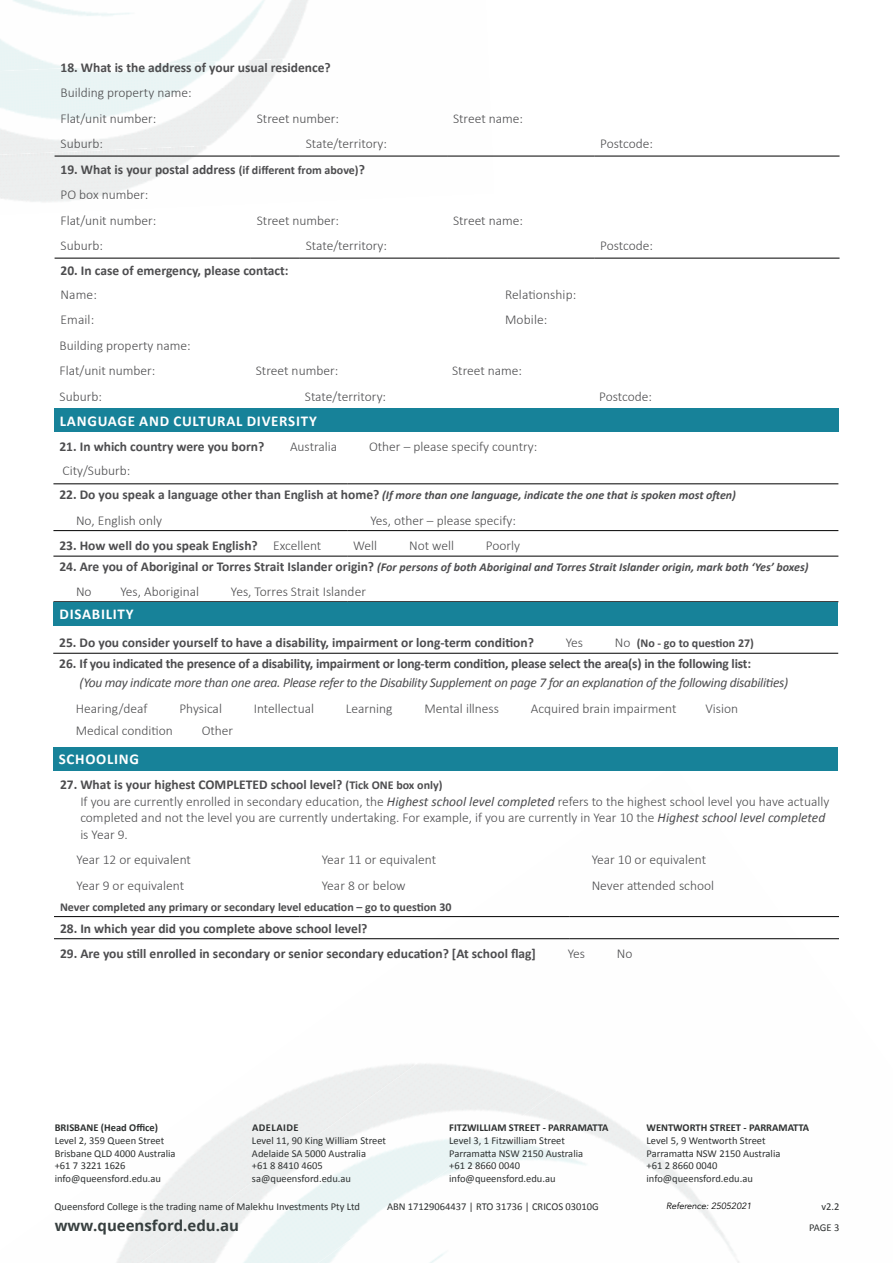
<style>
.page{position:relative;width:893px;height:1263px;background:#fff}
.page>*{position:absolute;margin:0;border:0;box-sizing:border-box;transform-origin:0 0}
.t1{font:700 15px "Calibri";letter-spacing:.05em;color:#fff}
.t2{font:700 15px "Open Sans";color:#373f3f}
.t3{font:300 13.5px/25.5px "Calibri";color:#4d4d4f}
.t4{font:700 13.5px "Calibri";color:#4d4d4f}
.t5{font:italic 13.5px "Calibri";letter-spacing:-.02em;color:#4d4d4f}
.t6{font:italic 700 12px "Calibri";color:#4d4d4f}
.t7{font:700 12px "Calibri";color:#4d4d4f}
.t8{font:10.5px/12.6px "Calibri";color:#2e3131}
.t9{font:700 10.5px "Calibri";color:#2e3131}
.t10{font:700 10.5px "Calibri";letter-spacing:.04em;color:#2e3131}
.t11{font:italic 9px "Avenir";color:#000}
.s1{font-weight:700}
.s2{font-weight:700;font-size:12px}
.s3{font-style:normal;font-size:13.5px}
.s4{font-weight:300}
.s5{font-weight:300;font-size:13.5px}
.s6{font-weight:400;font-style:italic}
</style>
<div class="page">
<img style="left:159px;top:1177px;width:580px;height:86px">
<img style="left:220px;top:1261px;width:520px;height:2px">
<hr style="left:55px;top:156px;width:196px;height:1px;background:#000">
<hr style="left:251px;top:156px;width:49px;height:1px;background:#000">
<hr style="left:300px;top:156px;width:147px;height:1px;background:#000">
<hr style="left:447px;top:156px;width:147px;height:1px;background:#000">
<hr style="left:594px;top:156px;width:245px;height:1px;background:#000">
<hr style="left:55px;top:258px;width:196px;height:1px;background:#000">
<hr style="left:251px;top:258px;width:49px;height:1px;background:#000">
<hr style="left:300px;top:258px;width:147px;height:1px;background:#000">
<hr style="left:447px;top:258px;width:147px;height:1px;background:#000">
<hr style="left:594px;top:258px;width:245px;height:1px;background:#000">
<div style="left:54px;top:409px;width:785px;height:23px;background:#178299"></div>
<hr style="left:53px;top:484px;width:295px;height:1px;background:#000">
<hr style="left:348px;top:484px;width:490px;height:1px;background:#000">
<hr style="left:53px;top:530px;width:295px;height:1px;background:#000">
<hr style="left:348px;top:530px;width:490px;height:1px;background:#000">
<hr style="left:53px;top:556px;width:295px;height:1px;background:#000">
<hr style="left:348px;top:556px;width:490px;height:1px;background:#000">
<hr style="left:53px;top:601px;width:295px;height:1px;background:#000">
<hr style="left:348px;top:601px;width:490px;height:1px;background:#000">
<div style="left:53px;top:747px;width:784px;height:23px;background:#178299"></div>
<hr style="left:54px;top:938px;width:245px;height:1px;background:#000">
<hr style="left:299px;top:938px;width:270px;height:1px;background:#000">
<hr style="left:569px;top:938px;width:270px;height:1px;background:#000">
<hr style="left:54px;top:916px;width:245px;height:1px;background:#000">
<hr style="left:299px;top:916px;width:270px;height:1px;background:#000">
<hr style="left:569px;top:916px;width:270px;height:1px;background:#000">
<div style="left:53px;top:602px;width:785px;height:23px;background:#178299"></div>
<hr style="left:53px;top:653px;width:785px;height:1px;background:#000">
<p class="t4" style="left:61px;top:58px;width:272px">18. What is the address of your usual residence?</p>
<p class="t3" style="left:61px;top:80px;width:133px">Building property name:<br>Flat/unit number:</p>
<p class="t3" style="left:257px;top:105px;width:84px">Street number:</p>
<p class="t3" style="left:453px;top:105px;width:72px">Street name:</p>
<p class="t3" style="left:61px;top:131px;width:44px">Suburb:</p>
<p class="t3" style="left:306px;top:131px;width:83px">State/territory:</p>
<p class="t3" style="left:600px;top:131px;width:54px">Postcode:</p>
<p class="t3" style="left:61px;top:157px;width:306px"><span class="s1">19. What is your postal address</span> <span class="s2">(if different from above)</span><span class="s1">?<br></span>PO box number:<br>Flat/unit number:</p>
<p class="t3" style="left:257px;top:208px;width:84px">Street number:</p>
<p class="t3" style="left:453px;top:208px;width:72px">Street name:</p>
<p class="t3" style="left:61px;top:233px;width:44px">Suburb:</p>
<p class="t3" style="left:306px;top:233px;width:83px">State/territory:</p>
<p class="t3" style="left:600px;top:233px;width:54px">Postcode:</p>
<p class="t4" style="left:61px;top:261px;width:230px">20. In case of emergency, please contact:</p>
<p class="t3" style="left:61px;top:281px;width:38px">Name:</p>
<p class="t3" style="left:505px;top:281px;width:73px">Relationship:</p>
<p class="t3" style="left:61px;top:307px;width:35px">Email:</p>
<p class="t3" style="left:505px;top:307px;width:44px">Mobile:</p>
<p class="t3" style="left:60px;top:332px;width:133px">Building property name:<br>Flat/unit number:</p>
<p class="t3" style="left:256px;top:358px;width:84px">Street number:</p>
<p class="t3" style="left:452px;top:358px;width:72px">Street name:</p>
<p class="t3" style="left:60px;top:384px;width:44px">Suburb:</p>
<p class="t3" style="left:305px;top:384px;width:83px">State/territory:</p>
<p class="t3" style="left:599px;top:384px;width:54px">Postcode:</p>
<p class="t1" style="left:60px;top:410px;width:258px">LANGUAGE AND CULTURAL DIVERSITY</p>
<p class="t4" style="left:59px;top:437px;width:206px">21. In which country were you born?</p>
<p class="t3" style="left:290px;top:434px;width:49px">Australia</p>
<p class="t3" style="left:369px;top:434px;width:170px">Other – please specify country:</p>
<p class="t3" style="left:62px;top:458px;width:69px">City/Suburb:</p>
<p class="t6" style="left:59px;top:486px;width:678px"><span class="s3">22. Do you speak a language other than English at home?</span> (If more than one language, indicate the one that is spoken most often)</p>
<p class="t3" style="left:76px;top:507px;width:87px">No, English only</p>
<p class="t3" style="left:370px;top:507px;width:147px">Yes, other – please specify:</p>
<p class="t4" style="left:59px;top:536px;width:263px">23. How well do you speak English? <span class="s4">Excellent</span></p>
<p class="t3" style="left:353px;top:533px;width:26px">Well</p>
<p class="t3" style="left:409px;top:533px;width:47px">Not well</p>
<p class="t3" style="left:486px;top:533px;width:36px">Poorly</p>
<p class="t6" style="left:59px;top:558px;width:751px"><span class="s3">24. Are you of Aboriginal or Torres Strait Islander origin?</span> (For persons of both Aboriginal and Torres Strait Islander origin, mark both ‘Yes’ boxes)</p>
<p class="t3" style="left:76px;top:578px;width:17px">No</p>
<p class="t3" style="left:120px;top:578px;width:80px">Yes, Aboriginal</p>
<p class="t3" style="left:231px;top:578px;width:137px">Yes, Torres Strait Islander</p>
<p class="t1" style="left:60px;top:604px;width:75px">DISABILITY</p>
<p class="t4" style="left:59px;top:633px;width:476px">25. Do you consider yourself to have a disability, impairment or long-term condition?</p>
<p class="t3" style="left:566px;top:630px;width:19px">Yes</p>
<p class="t7" style="left:615px;top:635px;width:141px"><span class="s5">No</span> (No - go to question 27)</p>
<p class="t4" style="left:59px;top:654px;width:693px">26. If you indicated the presence of a disability, impairment or long-term condition, please select the area(s) in the following list:</p>
<p class="t5" style="left:80px;top:673px;width:710px">(You may indicate more than one area. Please refer to the Disability Supplement on page 7 for an explanation of the following disabilities)</p>
<p class="t3" style="left:76px;top:695px;width:73px">Hearing/deaf</p>
<p class="t3" style="left:179px;top:695px;width:44px">Physical</p>
<p class="t3" style="left:254px;top:695px;width:62px">Intellectual</p>
<p class="t3" style="left:346px;top:695px;width:48px">Learning</p>
<p class="t3" style="left:424px;top:695px;width:76px">Mental illness</p>
<p class="t3" style="left:531px;top:695px;width:147px">Acquired brain impairment</p>
<p class="t3" style="left:705px;top:695px;width:34px">Vision</p>
<p class="t3" style="left:76px;top:718px;width:99px">Medical condition</p>
<p class="t3" style="left:202px;top:718px;width:33px">Other</p>
<p class="t1" style="left:59px;top:749px;width:82px">SCHOOLING</p>
<p class="t3" style="left:80px;top:776px;width:750px;line-height:16.5px;text-indent:-20px"><span class="s1">27. What is your highest COMPLETED school level?</span> <span class="s2">(Tick ONE box only)<br></span>If you are currently enrolled in secondary education, the <span class="s6">Highest school level completed</span> refers to the highest school level you have actually completed and not the level you are currently undertaking. For example, if you are currently in Year 10 the <span class="s6">Highest school level completed </span>is Year 9.</p>
<p class="t3" style="left:77px;top:847px;width:116px">Year 12 or equivalent</p>
<p class="t3" style="left:322px;top:847px;width:116px">Year 11 or equivalent</p>
<p class="t3" style="left:592px;top:847px;width:116px">Year 10 or equivalent</p>
<p class="t3" style="left:77px;top:872px;width:109px">Year 9 or equivalent</p>
<p class="t3" style="left:322px;top:872px;width:85px">Year 8 or below</p>
<p class="t3" style="left:592px;top:872px;width:124px">Never attended school</p>
<p class="t7" style="left:60px;top:898px;width:393px">Never completed any primary or secondary level education – go to question 30</p>
<p class="t4" style="left:60px;top:919px;width:309px">28. In which year did you complete above school level?</p>
<p class="t4" style="left:60px;top:944px;width:477px">29. Are you still enrolled in secondary or senior secondary education? [At school flag]</p>
<p class="t3" style="left:568px;top:941px;width:19px">Yes</p>
<p class="t3" style="left:617px;top:941px;width:17px">No</p>
<p class="t9" style="left:55px;top:1120px;width:105px">BRISBANE (Head Office)</p>
<p class="t8" style="left:55px;top:1134px;width:122px">Level 2, 359 Queen Street<br>Brisbane QLD 4000 Australia +61 7 3221 1626 info@queensford.edu.au</p>
<p class="t10" style="left:252px;top:1120px;width:48px">ADELAIDE</p>
<p class="t8" style="left:252px;top:1134px;width:136px">Level 11, 90 King William Street<br>Adelaide SA 5000 Australia<br>+61 8 8410 4605 sa@queensford.edu.au</p>
<p class="t9" style="left:449px;top:1120px;width:161px">FITZWILLIAM STREET - PARRAMATTA</p>
<p class="t8" style="left:449px;top:1134px;width:135px">Level 3, 1 Fitzwilliam Street<br>Parramatta NSW 2150 Australia +61 2 8660 0040 info@queensford.edu.au</p>
<p class="t9" style="left:646px;top:1120px;width:164px">WENTWORTH STREET - PARRAMATTA</p>
<p class="t8" style="left:646px;top:1134px;width:135px">Level 5, 9 Wentworth Street<br>Parramatta NSW 2150 Australia +61 2 8660 0040 info@queensford.edu.au</p>
<p class="t11" style="left:666px;top:1200px;width:87px">Reference: 25052021</p>
<p class="t8" style="left:55px;top:1200px;width:307px">Queensford College is the trading name of Malekhu Investments Pty Ltd</p>
<p class="t8" style="left:387px;top:1200px;width:213px">ABN 17129064437 | RTO 31736 | CRICOS 03010G</p>
<p class="t8" style="left:821px;top:1200px;width:20px">v2.2</p>
<p class="t2" style="left:55px;top:1215px;width:186px">www.queensford.edu.au</p>
<p class="t8" style="left:809px;top:1221px;width:32px">PAGE 3</p>
</div>
